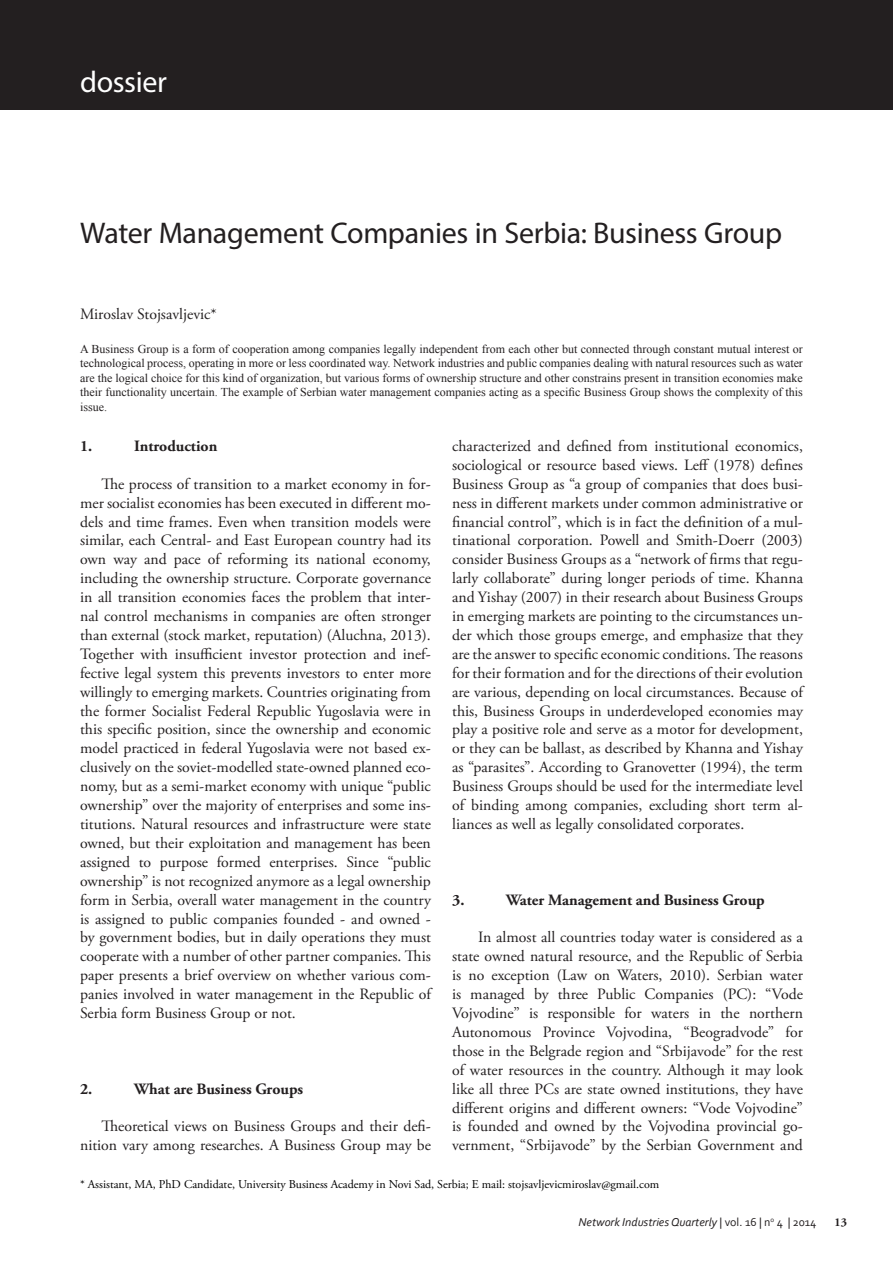
<style>
.page{position:relative;width:893px;height:1263px;background:#fff}
.page>*{position:absolute;margin:0;border:0;box-sizing:border-box;transform-origin:0 0}
.titre2{font:30px "Myriad Pro";letter-spacing:-.01em;color:#231f20}
.titre{font:30px "Myriad Pro";letter-spacing:-.01em;color:#fff}
.texte{font:15.75px/18.9px "Adobe Garamond Pro";color:#231f20;text-align:justify}
.texte-2{font:700 15.75px "Adobe Garamond Pro";color:#231f20}
.t1{font:12px/14.4px "Times New Roman";color:#231f20;text-align:justify}
.texte_small{font:12px "Adobe Garamond Pro";color:#000}
.running_head_right{font:italic 12px "Corbel";color:#231f20}
.t2{font:12px "Adobe Garamond Pro";letter-spacing:-.005em;color:#231f20}
.t3{font:italic 12px "Adobe Garamond Pro";color:#231f20}
.t4{font:700 12px "Adobe Garamond Pro";color:#231f20}
.s1{font-style:italic}
.s2{font-style:normal}
</style>
<div class="page">
<div style="left:0;top:0;width:893px;height:109px;background:#231f20"></div>
<p class="titre" style="left:80px;top:63px;width:88px">dossier</p>
<p class="titre2" style="left:80px;top:214px;width:704px">Water Management Companies in Serbia: Business Group</p>
<p class="texte" style="left:80px;top:305px;width:138px">Miroslav Stojsavljevic*</p>
<p class="t1" style="left:80px;top:341px;width:724px">A Business Group is a form of cooperation among companies legally independent from each other but connected through constant mutual interest or technological process, operating in more or less coordinated way. Network industries and public companies dealing with natural resources such as water are the logical choice for this kind of organization, but various forms of ownership structure and other constrains present in transition economies make their functionality uncertain. The example of Serbian water management companies acting as a specific Business Group shows the complexity of this issue.</p>
<p class="texte-2" style="left:80px;top:437px;width:14px">1.</p>
<p class="texte-2" style="left:134px;top:437px;width:85px">Introduction</p>
<p class="texte" style="left:80px;top:475px;width:352px;text-indent:21px">The process of transition to a market economy in for&shy;mer socialist economies has been executed in different mo&shy;dels and time frames. Even when transition models were similar, each Central- and East European country had its own way and pace of reforming its national economy, including the ownership structure. Corporate governance in all transition economies faces the problem that inter&shy;nal control mechanisms in companies are often stronger than external (stock market, reputation) (Aluchna, 2013).<br>Together with insufficient investor protection and inef&shy;fective legal system this prevents investors to enter more willingly to emerging markets. Countries originating from the former Socialist Federal Republic Yugoslavia were in this specific position, since the ownership and economic model practiced in federal Yugoslavia were not based ex&shy;clusively on the soviet-modelled state-owned planned eco&shy;nomy, but as a semi-market economy with unique “public ownership” over the majority of enterprises and some ins&shy;titutions. Natural resources and infrastructure were state owned, but their exploitation and management has been assigned to purpose formed enterprises. Since “public ownership” is not recognized anymore as a legal ownership form in Serbia, overall water management in the country is assigned to public companies founded - and owned - by government bodies, but in daily operations they must cooperate with a number of other partner companies. This paper presents a brief overview on whether various com&shy;panies involved in water management in the Republic of Serbia form Business Group or not.</p>
<p class="texte-2" style="left:80px;top:1079px;width:14px">2.</p>
<p class="texte-2" style="left:134px;top:1079px;width:171px">What are Business Groups</p>
<p class="texte" style="left:80px;top:1117px;width:352px;text-align:right">Theoretical views on Business Groups and their defi&shy;nition vary among researches. A Business Group may be</p>
<p class="texte" style="left:452px;top:437px;width:352px">characterized and defined from institutional economics, sociological or resource based views. Leff (1978) defines Business Group as “a group of companies that does busi&shy;ness in different markets under common administrative or financial control”, which is in fact the definition of a mul&shy;tinational corporation. Powell and Smith-Doerr (2003) consider Business Groups as a “network of firms that regu&shy;larly collaborate” during longer periods of time. Khanna and Yishay (2007) in their research about Business Groups in emerging markets are pointing to the circumstances un&shy;der which those groups emerge, and emphasize that they are the answer to specific economic conditions. The reasons for their formation and for the directions of their evolution are various, depending on local circumstances. Because of this, Business Groups in underdeveloped economies may play a positive role and serve as a motor for development, or they can be ballast, as described by Khanna and Yishay as “parasites”. According to Granovetter (1994), the term Business Groups should be used for the intermediate level of binding among companies, excluding short term al&shy;liances as well as legally consolidated corporates.</p>
<p class="texte-2" style="left:452px;top:890px;width:14px">3.</p>
<p class="texte-2" style="left:506px;top:890px;width:260px">Water Management and Business Group</p>
<p class="texte" style="left:452px;top:928px;width:352px;text-indent:26px">In almost all countries today water is considered as a state owned natural resource, and the Republic of Serbia is no exception (Law on Waters, 2010). Serbian water is managed by three Public Companies (PC): “Vode Vojvodine” is responsible for waters in the northern Autonomous Province Vojvodina, “Beogradvode” for those in the Belgrade region and “Srbijavode” for the rest of water resources in the country. Although it may look like all three PCs are state owned institutions, they have different origins and different owners: “Vode Vojvodine” is founded and owned by the Vojvodina provincial go&shy;vernment, “Srbijavode” by the Serbian Government and</p>
<p class="texte_small" style="left:80px;top:1177px;width:581px">* Assistant, MA, PhD Candidate, University Business Academy in Novi Sad, Serbia; E mail: stojsavljevicmiroslav@gmail.com</p>
<p class="t3" style="left:581px;top:1215px;width:18px">Net</p>
<p class="t2" style="left:650px;top:1215px;width:162px"><span class="s1">ri s newsle ter</span> | vol. 13 | °3 | 2014</p>
<p class="t4" style="left:835px;top:1215px;width:14px">13</p>
<p class="running_head_right" style="left:578px;top:1214px;width:239px">Network Industries Quarterly <span class="s2">| vol. 16 | n</span><sup>o</sup> <span class="s2">4 | 2014</span></p>
</div>
